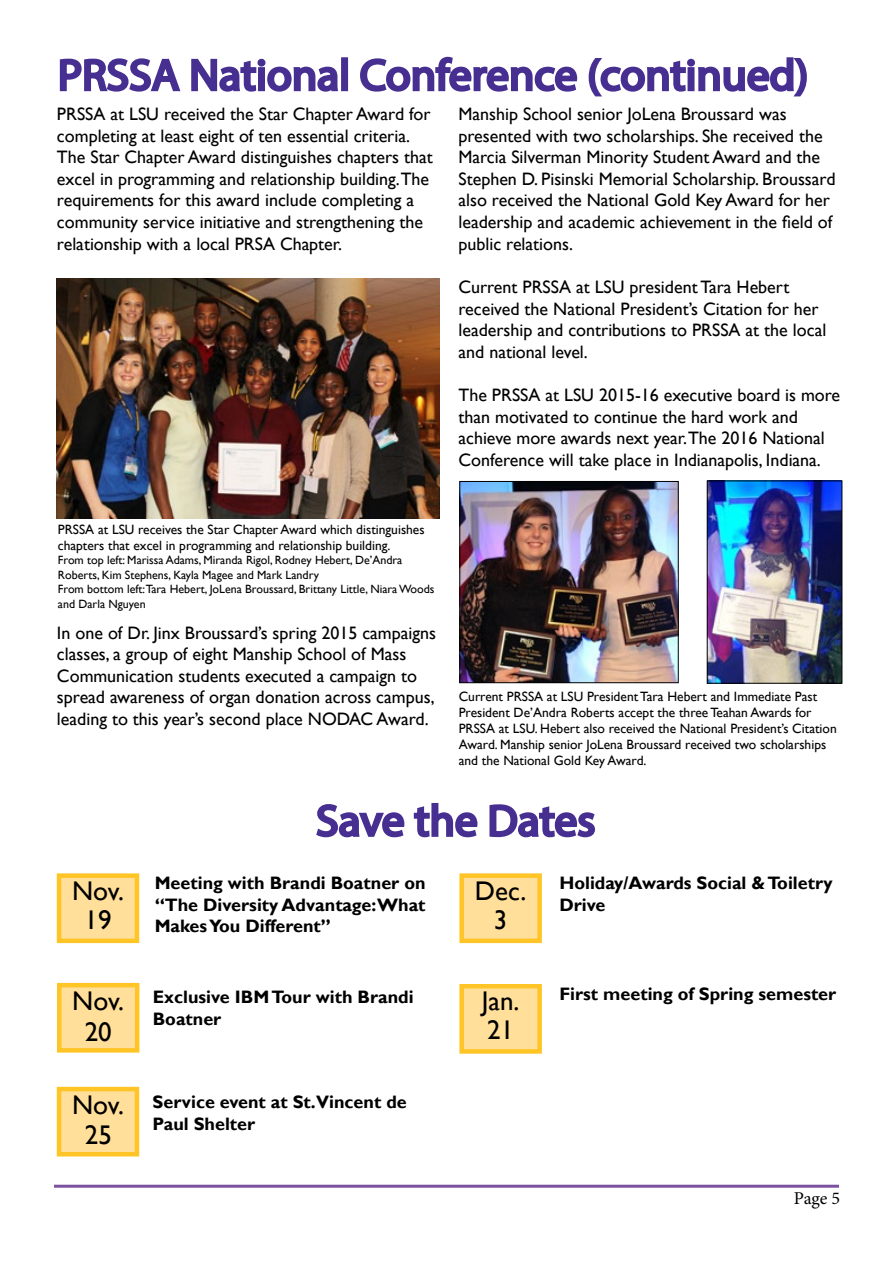
<style>
.page{position:relative;width:893px;height:1263px;background:#fff}
.page>*{position:absolute;margin:0;border:0;box-sizing:border-box;transform-origin:0 0}
.t1{font:43.5px "Myriad Pro";letter-spacing:.005em;color:#472f92;scale:1.04 1}
.t2{font:27px/29.1px "Gill Sans";color:#000;text-align:center}
.t3{font:18px/21.6px "Gill Sans";color:#000}
.t4{font:700 18px/21.6px "Gill Sans";color:#000}
.t5{font:18px "Minion Pro";color:#000}
.t6{font:13.5px/16.2px "Gill Sans";color:#000}
.t7{font:12px/14.4px "Gill Sans";color:#000}
</style>
<div class="page">
<hr style="left:54px;top:1185px;width:785px;height:3px;background:#7c51a1">
<img style="left:57px;top:278px;width:382px;height:241px">
<img style="left:461px;top:483px;width:216px;height:198px">
<div style="left:459px;top:481px;width:220px;height:202px;border:1px solid #000"></div>
<img style="left:709px;top:482px;width:131px;height:200px">
<div style="left:707px;top:480px;width:135px;height:204px;border:1px solid #000"></div>
<svg style="left:59px;top:58px;width:122px;height:34px"></svg>
<svg style="left:191px;top:58px;width:147px;height:34px"></svg>
<div style="left:341px;top:57px;width:7px;height:34px;border:3px solid #472f92"></div>
<svg style="left:360px;top:56px;width:218px;height:36px"></svg>
<svg style="left:588px;top:57px;width:219px;height:40px"></svg>
<svg style="left:316px;top:804px;width:89px;height:34px"></svg>
<svg style="left:413px;top:803px;width:65px;height:35px"></svg>
<svg style="left:489px;top:804px;width:106px;height:34px"></svg>
<div style="left:57px;top:873px;width:82px;height:70px;background:#ffdf99;border:4px solid #ffc425"></div>
<div style="left:57px;top:983px;width:82px;height:69px;background:#ffdf99;border:4px solid #ffc425"></div>
<div style="left:57px;top:1087px;width:82px;height:69px;background:#ffdf99;border:4px solid #ffc425"></div>
<div style="left:459px;top:873px;width:83px;height:70px;background:#ffdf99;border:4px solid #ffc425"></div>
<div style="left:459px;top:984px;width:83px;height:70px;background:#ffdf99;border:4px solid #ffc425"></div>
<h1 class="t1" style="left:58px;top:48px;width:723px">PRSSA National Conference (continued)</h1>
<p class="t3" style="left:57px;top:104px;width:377px">PRSSA at LSU received the Star Chapter Award for completing at least eight of ten essential criteria.<br>The Star Chapter Award distinguishes chapters that excel in programming and relationship building.The requirements for this award include completing a community service initiative and strengthening the relationship with a local PRSA Chapter.</p>
<p class="t6" style="left:58px;top:521px;width:368px">PRSSA at LSU receives the Star Chapter Award which distinguishes chapters that excel in programming and relationship building.</p>
<p class="t7" style="left:58px;top:553px;width:378px">From top left: Marissa Adams, Miranda Rigol, Rodney Hebert, De’Andra Roberts, Kim Stephens, Kayla Magee and Mark Landry<br>From bottom left:Tara Hebert, JoLena Broussard, Brittany Little, Niara Woods and Darla Nguyen</p>
<p class="t3" style="left:57px;top:622px;width:381px">In one of Dr. Jinx Broussard’s spring 2015 campaigns classes, a group of eight Manship School of Mass Communication students executed a campaign to spread awareness of organ donation across campus, leading to this year’s second place NODAC Award.</p>
<p class="t3" style="left:458px;top:104px;width:379px">Manship School senior JoLena Broussard was presented with two scholarships. She received the Marcia Silverman Minority Student Award and the Stephen D. Pisinski Memorial Scholarship. Broussard also received the National Gold Key Award for her leadership and academic achievement in the field of public relations.</p>
<p class="t3" style="left:458px;top:276px;width:369px">Current PRSSA at LSU president Tara Hebert received the National President’s Citation for her leadership and contributions to PRSSA at the local and national level.</p>
<p class="t3" style="left:458px;top:384px;width:383px">The PRSSA at LSU 2015-16 executive board is more than motivated to continue the hard work and achieve more awards next year.The 2016 National Conference will take place in Indianapolis, Indiana.</p>
<p class="t6" style="left:459px;top:688px;width:379px">Current PRSSA at LSU President Tara Hebert and Immediate Past President De’Andra Roberts accept the three Teahan Awards for PRSSA at LSU. Hebert also received the National President’s Citation Award. Manship senior JoLena Broussard received two scholarships and the National Gold Key Award.</p>
<h1 class="t1" style="left:316px;top:794px;width:270px">Save the Dates</h1>
<h2 class="t2" style="left:72px;top:877px;width:53px">Nov.<br>19</h2>
<p class="t4" style="left:155px;top:873px;width:272px;text-align:justify">Meeting with Brandi Boatner on “The Diversity Advantage:What Makes You Different”</p>
<h2 class="t2" style="left:475px;top:877px;width:53px">Dec.<br>3</h2>
<p class="t4" style="left:559px;top:873px;width:275px">Holiday/Awards Social &amp; Toiletry<br>Drive</p>
<h2 class="t2" style="left:72px;top:987px;width:53px;line-height:30.2px">Nov.<br>20</h2>
<p class="t4" style="left:153px;top:986px;width:262px">Exclusive IBM Tour with Brandi<br>Boatner</p>
<h2 class="t2" style="left:482px;top:987px;width:39px;text-align:left">Jan.<br>21</h2>
<p class="t4" style="left:559px;top:983px;width:278px">First meeting of Spring semester</p>
<h2 class="t2" style="left:72px;top:1091px;width:53px">Nov.</h2>
<h2 class="t2" style="left:85px;top:1120px;width:28px">25</h2>
<p class="t4" style="left:153px;top:1091px;width:256px">Service event at St.Vincent de<br>Paul Shelter</p>
<p class="t5" style="left:794px;top:1186px;width:48px">Page 5</p>
</div>
